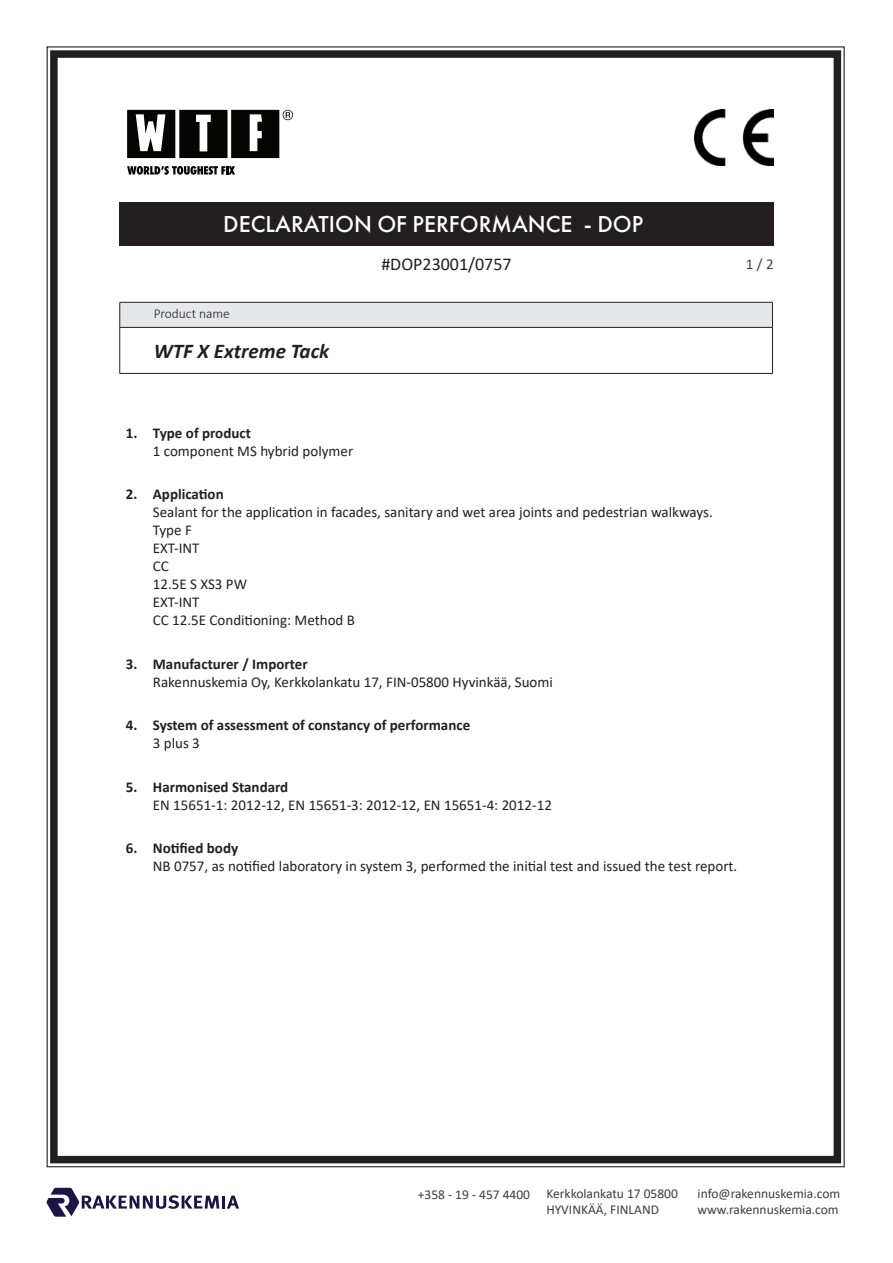
<style>
.page{position:relative;width:893px;height:1263px;background:#fff}
.page>*{position:absolute;margin:0;border:0;box-sizing:border-box;transform-origin:0 0}
.t1{font:500 24px "Futura PT";color:#fff}
.t2{font:italic 700 21px "Calibri";color:#231f20}
.t3{font:18px "Calibri";color:#231f20}
.t4{font:15px/18px "Calibri";color:#231f20}
.t5{font:700 15px/18px "Calibri";color:#231f20}
.t6{font:15px "Calibri";color:#424242}
.t7{font:13.5px/16.2px "Calibri";color:#3e3e3f}
.t8{font:300 13.5px "Calibri";color:#231f20}
.s1{font-weight:700}
.s2{font-weight:400}
</style>
<div class="page">
<div style="left:50px;top:50px;width:791px;height:1113px;border:8px solid #231f20"></div>
<svg style="left:127px;top:110px;width:166px;height:48px"></svg>
<svg style="left:127px;top:166px;width:108px;height:9px"></svg>
<div style="left:119px;top:202px;width:655px;height:43px;background:#231f20"></div>
<svg style="left:46px;top:1188px;width:193px;height:29px"></svg>
<img style="left:695px;top:109px;width:79px;height:56px">
<div style="left:120px;top:302px;width:652px;height:25px;background:#e6e7e9"></div>
<hr style="left:119px;top:302px;width:654px;height:1px;background:#231f20">
<svg style="left:119px;top:303px;width:1px;height:24px"></svg>
<svg style="left:772px;top:303px;width:1px;height:24px"></svg>
<hr style="left:119px;top:327px;width:654px;height:1px;background:#231f20">
<hr style="left:119px;top:328px;width:1px;height:45px;background:#231f20">
<hr style="left:772px;top:328px;width:1px;height:45px;background:#231f20">
<hr style="left:119px;top:373px;width:654px;height:1px;background:#231f20">
<h1 class="t1" style="left:223px;top:209px;width:422px">DECLARATION OF PERFORMANCE - DOP</h1>
<p class="t8" style="left:154px;top:306px;width:78px">Product name</p>
<p class="t2" style="left:154px;top:336px;width:177px">WTF X Extreme Tack</p>
<p class="t3" style="left:381px;top:251px;width:132px">#DOP23001/0757</p>
<p class="t6" style="left:746px;top:253px;width:29px">1 / 2</p>
<p class="t4" style="left:153px;top:423px;width:202px;text-indent:-27px"><span class="s1">1. Type of product<br></span>1 component MS hybrid polymer</p>
<p class="t4" style="left:153px;top:485px;width:561px;text-indent:-27px"><span class="s1">2. Application<br></span>Sealant for the application in facades, sanitary and wet area joints and pedestrian walkways.<br>Type F<br>EXT-INT<br>CC<br>12.5E S XS3 PW<br>EXT-INT<br>CC 12.5E Conditioning: Method B</p>
<p class="t4" style="left:153px;top:654px;width:402px;text-indent:-27px"><span class="s1">3. Manufacturer / Importer<br></span>Rakennuskemia Oy, Kerkkolankatu 17, FIN-05800 Hyvinkää, Suomi</p>
<p class="t5" style="left:153px;top:716px;width:319px;text-indent:-27px">4. System of assessment of constancy of performance<br><span class="s2">3 plus 3</span></p>
<p class="t4" style="left:153px;top:777px;width:401px;text-indent:-27px"><span class="s1">5. Harmonised Standard<br></span>EN 15651-1: 2012-12, EN 15651-3: 2012-12, EN 15651-4: 2012-12</p>
<p class="t4" style="left:153px;top:839px;width:586px;text-indent:-27px"><span class="s1">6. Notified body<br></span>NB 0757, as notified laboratory in system 3, performed the initial test and issued the test report.</p>
<p class="t7" style="left:418px;top:1186px;width:114px">+358 - 19 - 457 4400</p>
<p class="t7" style="left:546px;top:1185px;width:133px">Kerkkolankatu 17 05800<br>HYVINKÄÄ, FINLAND</p>
<p class="t7" style="left:698px;top:1185px;width:144px">info@rakennuskemia.com www.rakennuskemia.com</p>
</div>
